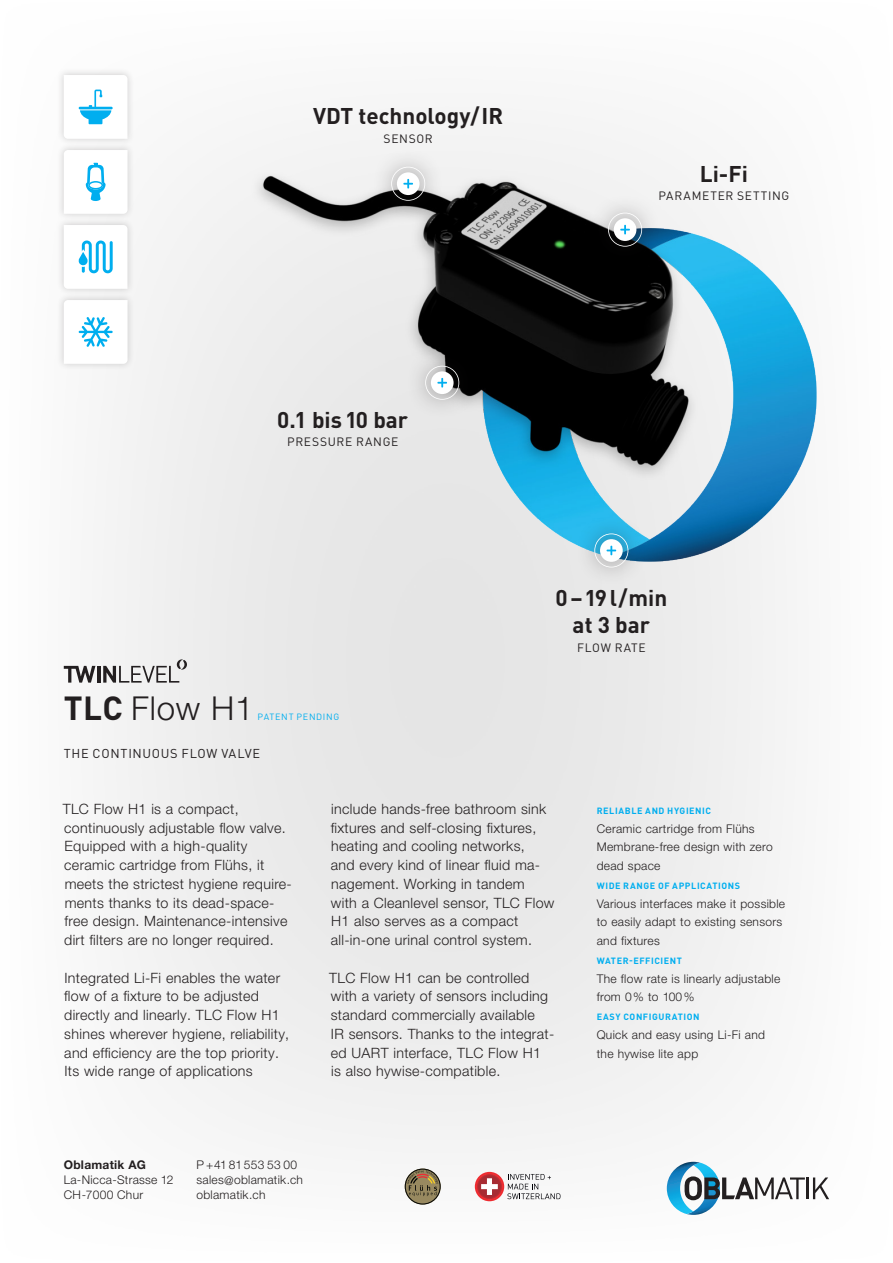
<style>
.page{position:relative;width:893px;height:1263px;background:#fff}
.page>*{position:absolute;margin:0;border:0;box-sizing:border-box;transform-origin:0 0}
.Produkttitel{font:300 33px "Helvetica Neue LT Pro";letter-spacing:.025em;color:#231f20}
.Beschreibung{font:700 22.5px/27px "DIN Pro";color:#231f20;text-align:center}
.Grundschrift{font:300 14.25px/18.8px "Helvetica Neue LT Pro";letter-spacing:.02em;color:#231f20}
.Produktserie{font:12.75px "DIN Pro";letter-spacing:.05em;color:#231f20}
.Grundschrift-2{font:300 12px/18.8px "Helvetica Neue LT Pro";letter-spacing:.025em;color:#231f20}
.Titel{font:12px "DIN Pro";letter-spacing:.06em;color:#231f20}
.t1{font:700 12px "Helvetica Neue LT Pro";letter-spacing:.02em;color:#231f20}
.Titel-2{font:700 9px "DIN Pro";letter-spacing:.065em;color:#00aeef}
.Produkttitel-2{font:9px "DIN Pro";letter-spacing:.075em;color:#00aeef}
.s1{font-family:"DIN Pro";font-weight:700}
</style>
<div class="page">
<div style="left:0;top:0;width:893px;height:1263px;background:linear-gradient(to right,#f3f3f3,#f3f3f3)"></div>
<svg style="left:667px;top:1162px;width:138px;height:53px"></svg>
<hr style="left:807px;top:1177px;width:2px;height:22px;background:#231f20">
<svg style="left:813px;top:1177px;width:16px;height:22px"></svg>
<svg style="left:475px;top:1172px;width:85px;height:29px"></svg>
<svg style="left:405px;top:1168px;width:36px;height:36px"></svg>
<div style="left:405px;top:1169px;width:35px;height:35px;background:#988960;border-radius:50%"></div>
<div style="left:405px;top:1169px;width:35px;height:35px;border:1px solid #030505;border-radius:50%"></div>
<svg style="left:407px;top:1170px;width:31px;height:26px"></svg>
<img style="left:230px;top:128px;width:599px;height:450px">
<div style="left:369px;top:145px;width:78px;height:78px;background:#231f20;opacity:.5"></div>
<svg style="left:391px;top:167px;width:34px;height:34px"></svg>
<div style="left:586px;top:191px;width:78px;height:78px;background:#231f20;opacity:.5"></div>
<svg style="left:608px;top:213px;width:34px;height:34px"></svg>
<div style="left:403px;top:344px;width:78px;height:78px;background:#231f20;opacity:.5"></div>
<svg style="left:425px;top:366px;width:34px;height:34px"></svg>
<div style="left:573px;top:512px;width:77px;height:77px;background:#231f20;opacity:.5"></div>
<svg style="left:594px;top:533px;width:34px;height:34px"></svg>
<svg style="left:64px;top:666px;width:31px;height:17px"></svg>
<hr style="left:97px;top:666px;width:3px;height:17px;background:#231f20">
<svg style="left:103px;top:659px;width:84px;height:24px"></svg>
<div style="left:56px;top:68px;width:79px;height:78px;background:#f3f3f3"></div>
<div style="left:56px;top:218px;width:79px;height:78px;background:#eee"></div>
<div style="left:56px;top:143px;width:79px;height:78px;background:#f2f2f2"></div>
<div style="left:56px;top:293px;width:79px;height:78px;background:#231f20;opacity:.2"></div>
<svg style="left:64px;top:75px;width:63px;height:63px"></svg>
<svg style="left:64px;top:150px;width:63px;height:63px"></svg>
<svg style="left:64px;top:225px;width:63px;height:64px;background:#ddf4fc"></svg>
<svg style="left:64px;top:300px;width:63px;height:64px"></svg>
<p class="Beschreibung" style="left:313px;top:100px;width:192px">VDT technology/IR</p>
<p class="Titel" style="left:384px;top:129px;width:51px">SENSOR</p>
<p class="Beschreibung" style="left:700px;top:157px;width:50px">Li-Fi</p>
<p class="Titel" style="left:658px;top:187px;width:132px">PARAMETER SETTING</p>
<p class="Beschreibung" style="left:277px;top:403px;width:132px">0.1 bis 10 bar</p>
<p class="Titel" style="left:287px;top:432px;width:113px">PRESSURE RANGE</p>
<p class="Produkttitel" style="left:64px;top:688px;width:191px"><span class="s1">TLC</span> Flow H1</p>
<p class="Produkttitel-2" style="left:258px;top:710px;width:83px">PATENT PENDING</p>
<p class="Produktserie" style="left:64px;top:743px;width:198px">THE CONTINUOUS FLOW VALVE</p>
<p class="Beschreibung" style="left:555px;top:582px;width:114px">0–19l/min at 3 bar</p>
<p class="Titel" style="left:577px;top:638px;width:70px">FLOW RATE</p>
<p class="Grundschrift" style="left:63px;top:799px;width:231px">TLC Flow H1 is a compact, continuously adjustable flow valve.<br>Equipped with a high-quality ceramic cartridge from Flühs, it meets the strictest hygiene require&shy;ments thanks to its dead-space&shy;free design. Maintenance-intensive dirt filters are no longer required.</p>
<p class="Grundschrift" style="left:64px;top:968px;width:227px">Integrated Li-Fi enables the water flow of a fixture to be adjusted directly and linearly. TLC Flow H1 shines wherever hygiene, reliability, and efficiency are the top priority.<br>Its wide range of applications</p>
<p class="Grundschrift" style="left:331px;top:799px;width:225px">include hands-free bathroom sink fixtures and self-closing fixtures, heating and cooling networks,<br>and every kind of linear fluid ma&shy;nagement. Working in tandem<br>with a Cleanlevel sensor, TLC Flow<br>H1 also serves as a compact all-in-one urinal control system.</p>
<p class="Grundschrift" style="left:329px;top:968px;width:226px">TLC Flow H1 can be controlled with a variety of sensors including standard commercially available<br>IR sensors. Thanks to the integrat&shy;ed UART interface, TLC Flow H1<br>is also hywise-compatible.</p>
<p class="t1" style="left:64px;top:1157px;width:84px">Oblamatik AG</p>
<p class="Grundschrift-2" style="left:64px;top:1172px;width:111px;line-height:15px">La-Nicca-Strasse 12<br>CH-7000 Chur</p>
<p class="Grundschrift-2" style="left:197px;top:1157px;width:108px;line-height:15px">P +41 81553 53 00 sales@oblamatik.ch oblamatik.ch</p>
<p class="Titel-2" style="left:597px;top:803px;width:116px">RELIABLE AND HYGIENIC</p>
<p class="Grundschrift-2" style="left:597px;top:819px;width:159px">Ceramic cartridge from Flühs</p>
<p class="Grundschrift-2" style="left:597px;top:837px;width:177px">Membrane-free design with zero dead space</p>
<p class="Titel-2" style="left:597px;top:878px;width:145px">WIDE RANGE OF APPLICATIONS</p>
<p class="Grundschrift-2" style="left:597px;top:894px;width:190px">Various interfaces make it possible to easily adapt to existing sensors and fixtures</p>
<p class="Titel-2" style="left:597px;top:953px;width:87px">WATER-EFFICIENT</p>
<p class="Grundschrift-2" style="left:597px;top:969px;width:185px">The flow rate is linearly adjustable from 0% to 100%</p>
<p class="Titel-2" style="left:597px;top:1009px;width:104px">EASY CONFIGURATION</p>
<p class="Grundschrift-2" style="left:597px;top:1025px;width:170px">Quick and easy using Li-Fi and the hywise lite app</p>
</div>
